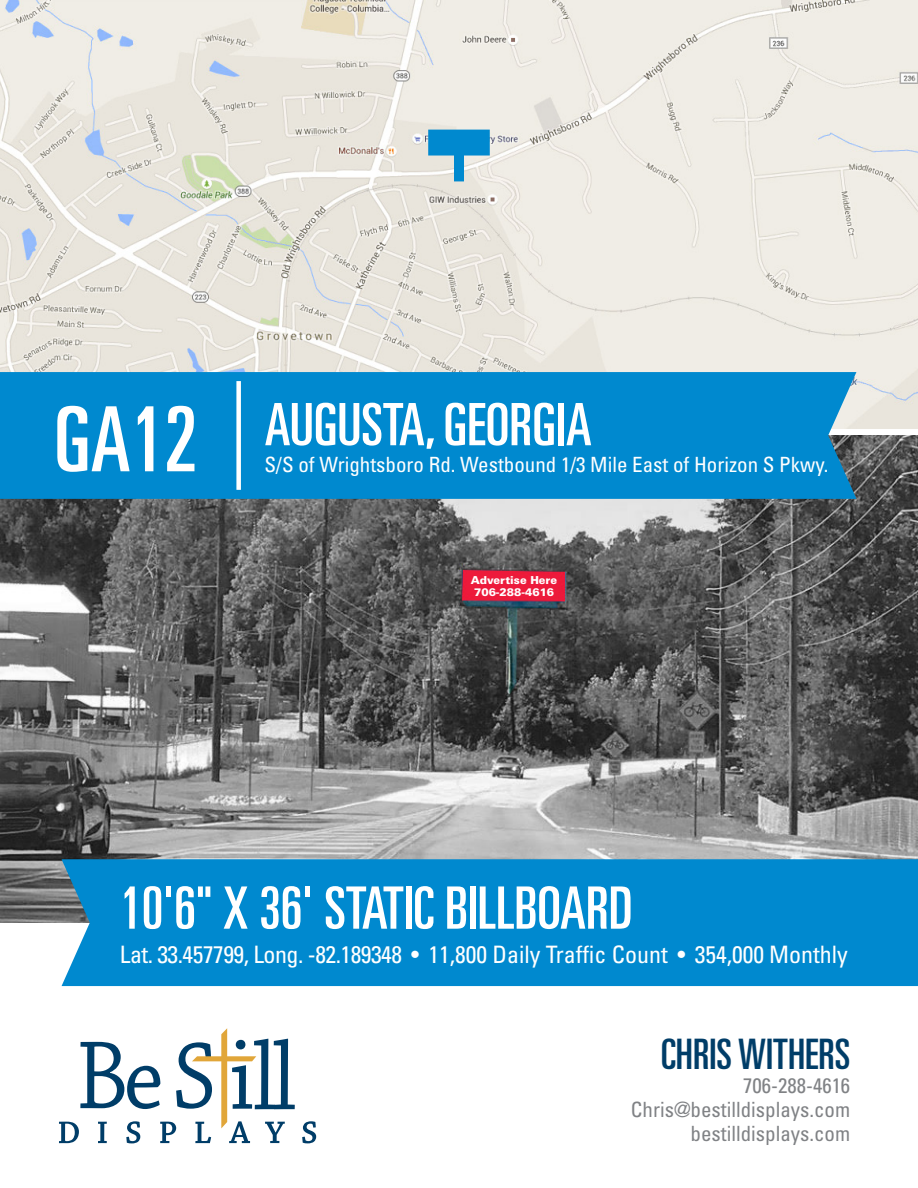
<style>
.page{position:relative;width:918px;height:1188px;background:#fff}
.page>*{position:absolute;margin:0;border:0;box-sizing:border-box;transform-origin:0 0}
.t1{font:ultra-condensed 58.5px "Univers";color:#fff}
.t2{font:ultra-condensed 42px "Univers";color:#003d68}
.t3{font:condensed 24px "Univers";color:#fff}
.t4{font:condensed 21px/24px "Univers";color:#808285;text-align:right}
.t5{font:condensed 21px "Univers";color:#fff}
.t6{font:900 10.95px/12.1px "Univers";color:#fff}
.s1{font-size:90px}
</style>
<div class="page">
<img style="left:0;top:0;width:918px;height:429px">
<img style="left:0;top:435px;width:918px;height:488px">
<div style="left:62px;top:859px;width:856px;height:127px;background:#0089cf"></div>
<div style="left:0;top:372px;width:856px;height:127px;background:#0089cf"></div>
<svg style="left:59px;top:1028px;width:236px;height:115px"></svg>
<svg style="left:302px;top:1121px;width:14px;height:22px"></svg>
<div style="left:236px;top:381px;width:5px;height:109px;background:#fff"></div>
<svg style="left:428px;top:130px;width:62px;height:51px;background:#63b1d6"></svg>
<h1 class="t1" style="left:54px;top:391px;width:539px"><span class="s1">GA12</span> AUGUSTA, GEORGIA</h1>
<p class="t5" style="left:265px;top:451px;width:566px">S/S of Wrightsboro Rd. Westbound 1/3 Mile East of Horizon S Pkwy.</p>
<p class="t6" style="left:471px;top:574px;width:88px">Advertise Here<br>706-288-4616</p>
<h1 class="t1" style="left:120px;top:875px;width:514px">10'6" X 36' STATIC BILLBOARD</h1>
<p class="t3" style="left:120px;top:939px;width:730px">Lat. 33.457799, Long. -82.189348 • 11,800 Daily Traffic Count • 354,000 Monthly</p>
<h2 class="t2" style="left:661px;top:1031px;width:191px">CHRIS WITHERS</h2>
<p class="t4" style="left:631px;top:1074px;width:221px">706-288-4616<br>Chris@bestilldisplays.com bestilldisplays.com</p>
</div>
